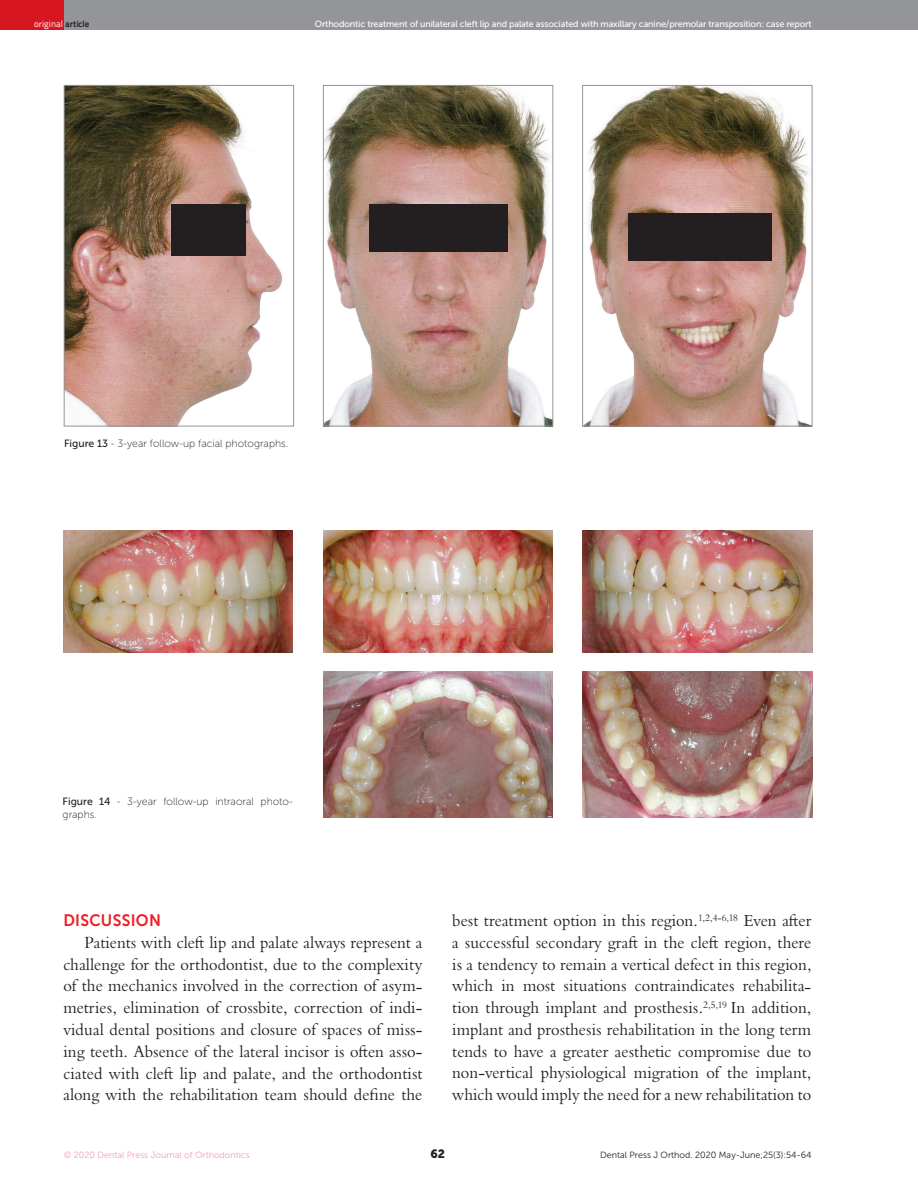
<style>
.page{position:relative;width:918px;height:1188px;background:#fff}
.page>*{position:absolute;margin:0;border:0;box-sizing:border-box;transform-origin:0 0}
.t1{font:16.5px/21.8px "Bergamo Std";letter-spacing:.01em;color:#231f20;text-align:justify;scale:.95 1}
.t2{font:16.5px "Museo Sans 700";letter-spacing:.02em;color:#ee1d23;scale:.95 1}
.t3{font:12px "Museo Sans 900";color:#231f20}
.t4{font:10.5px/12.6px "Museo Sans 100";color:#231f20}
.t5{font:9px "Museo Sans 500";letter-spacing:-.015em;color:#fff}
.t6{font:9px "Museo Sans 300";color:#231f20}
.t7{font:9px "Museo Sans 300";color:#f499c2}
.t8{font:9px "Titillium Text 22 L";color:#fff}
.s1{font-weight:700;color:#231f20}
.s2{font-family:"Museo Sans 500"}
</style>
<div class="page">
<div style="left:0;top:0;width:918px;height:30px;background:#939598"></div>
<div style="left:0;top:0;width:64px;height:30px;background:#d7171f"></div>
<img style="left:325px;top:87px;width:226px;height:337px">
<div style="left:323px;top:85px;width:230px;height:341px;border:1px solid #939598"></div>
<img style="left:66px;top:87px;width:216px;height:337px">
<div style="left:64px;top:85px;width:230px;height:341px;border:1px solid #939598"></div>
<img style="left:584px;top:87px;width:226px;height:337px">
<div style="left:582px;top:85px;width:230px;height:341px;border:1px solid #939598"></div>
<img style="left:323px;top:530px;width:229px;height:122px">
<img style="left:323px;top:672px;width:230px;height:146px">
<img style="left:63px;top:530px;width:230px;height:122px">
<img style="left:583px;top:530px;width:229px;height:122px">
<img style="left:583px;top:672px;width:229px;height:146px">
<div style="left:369px;top:205px;width:139px;height:47px;background:#231f20"></div>
<div style="left:628px;top:213px;width:144px;height:48px;background:#231f20"></div>
<div style="left:171px;top:205px;width:75px;height:51px;background:#231f20"></div>
<p class="t8" style="left:34px;top:17px;width:57px">original <span class="s1">article</span></p>
<p class="t5" style="left:315px;top:19px;width:498px">Orthodontic treatment of unilateral cleft lip and palate associated with maxillary canine/premolar transposition: case report</p>
<p class="t4" style="left:64px;top:437px;width:226px"><span class="s2">Figure 13</span> - 3-year follow-up facial photographs.</p>
<p class="t4" style="left:63px;top:795px;width:232px"><span class="s2">Figure 14</span> - 3-year follow-up intraoral photo&shy;graphs.</p>
<p class="t2" style="left:63px;top:911px;width:104px">DISCUSSION</p>
<p class="t1" style="left:63px;top:932px;width:380px;text-indent:21px">Patients with cleft lip and palate always represent a challenge for the orthodontist, due to the complexity of the mechanics involved in the correction of asym&shy;metries, elimination of crossbite, correction of indi&shy;vidual dental positions and closure of spaces of miss&shy;ing teeth. Absence of the lateral incisor is often asso&shy;ciated with cleft lip and palate, and the orthodontist along with the rehabilitation team should define the</p>
<p class="t1" style="left:452px;top:910px;width:380px">best treatment option in this region.<sup>1,2,4-6,18</sup> Even after a successful secondary graft in the cleft region, there is a tendency to remain a vertical defect in this region, which in most situations contraindicates rehabilita&shy;tion through implant and prosthesis.<sup>2,5,19</sup> In addition, implant and prosthesis rehabilitation in the long term tends to have a greater aesthetic compromise due to non-vertical physiological migration of the implant, which would imply the need for a new rehabilitation to</p>
<p class="t7" style="left:64px;top:1150px;width:188px">© 2020 Dental Press Journal of Orthodontics</p>
<p class="t3" style="left:430px;top:1147px;width:16px">62</p>
<p class="t6" style="left:600px;top:1150px;width:213px">Dental Press J Orthod. 2020 May-June;25(3):54-64</p>
</div>
